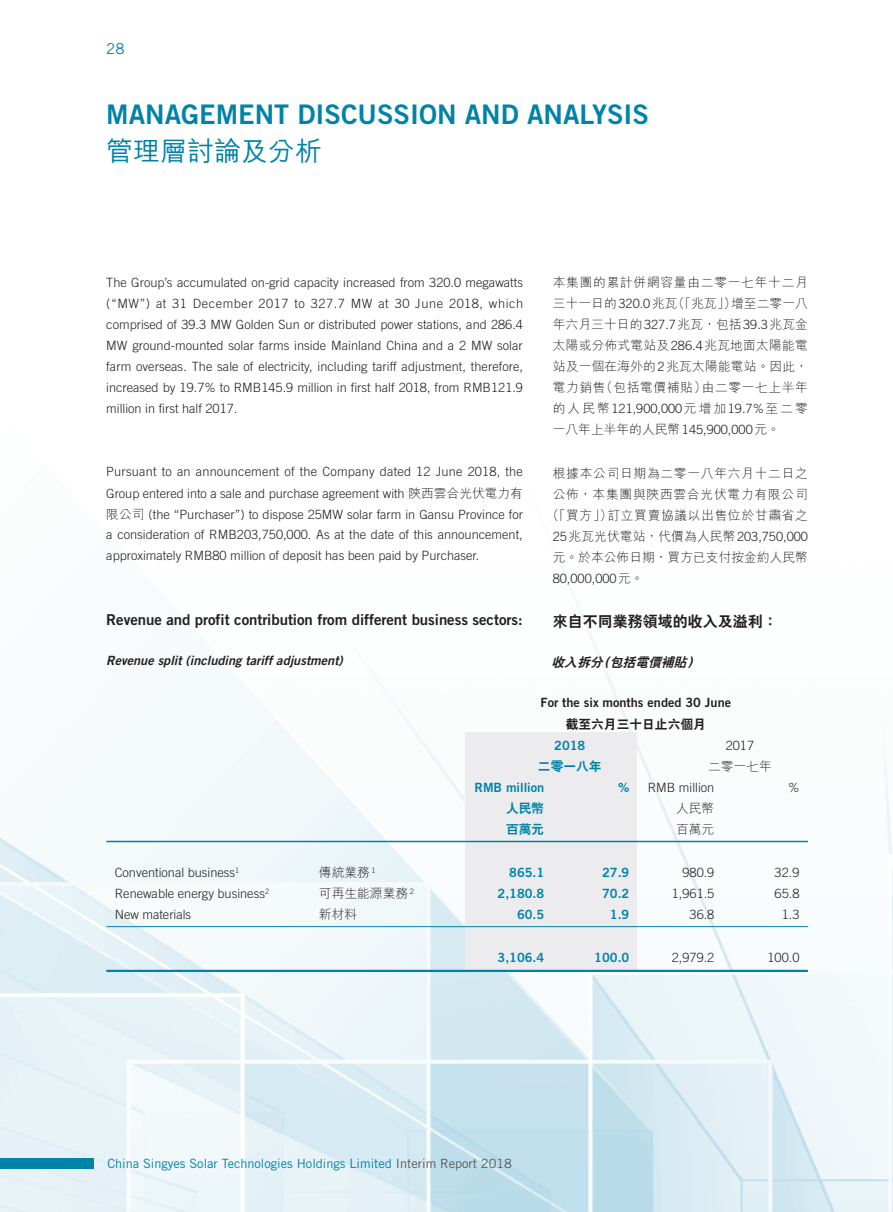
<style>
.page{position:relative;width:893px;height:1212px;background:#fff}
.page>*{position:absolute;margin:0;border:0;box-sizing:border-box;transform-origin:0 0}
.t1{font:27px "Trade Gothic LT Std Bd 2";color:#0083a9}
.t2{font:500 27px "M Hei HK";color:#0083a9}
.Subhead_2{font:15px "Trade Gothic LT Std Bd 2";letter-spacing:-.005em;color:#231f20}
.副標題2{font:800 15px "C Hei 2 HK";color:#231f20}
.t3{font:15px "Trade Gothic LT Std";color:#0083a9}
.Body_Text{font:300 12.75px/21px "Trade Gothic LT Std";color:#231f20;text-align:justify}
.內文{font:300 12.75px/21px "M Hei HK";letter-spacing:.045em;color:#231f20;text-align:justify}
.Table_4_Colume{font:300 12.75px "Trade Gothic LT Std";color:#231f20}
.t4{font:12.75px "Trade Gothic LT Std";color:#0083a9}
.Table_4_Colume-2{font:12.75px "Trade Gothic LT Std Bd 2";color:#0083a9}
.Subhead_3{font:12.75px "Trade Gothic LT Std Bd 2 Obl";color:#231f20}
.內文-2{font:300 12.75px "Trade Gothic LT Std";color:#231f20}
.Table_4_Colume-3{font:300 12.75px "M Hei HK";color:#231f20}
.Table_4_Colume-4{font:12.75px "Trade Gothic LT Std Bd 2";color:#231f20}
.內文-3{font:300 12.75px "M Hei HK";color:#231f20}
.副標題3{font:italic 800 12.75px "C Hei 2 HK";color:#231f20}
.Table_4_Colume-5{font:800 12.75px "C Hei 2 HK";color:#231f20}
.Table_4_Colume-6{font:800 12.75px "C Hei 2 HK";color:#0083a9}
.s1{font-family:"M Hei HK"}
.s2{font-family:"Trade Gothic LT Std"}
.s3{color:#57585a}
</style>
<div class="page">
<img style="left:0;top:602px;width:893px;height:610px">
<div style="left:0;top:1159px;width:94px;height:10px;background:#0083a9"></div>
<div style="left:466px;top:732px;width:171px;height:239px;background:#ececee"></div>
<hr style="left:106px;top:841px;width:702px;height:1px;background:#0083a9">
<hr style="left:106px;top:926px;width:702px;height:1px;background:#0083a9">
<hr style="left:106px;top:970px;width:702px;height:2px;background:#0083a9">
<p class="t3" style="left:106px;top:40px;width:20px">28</p>
<h1 class="t1" style="left:106px;top:98px;width:544px">MANAGEMENT DISCUSSION AND ANALYSIS</h1>
<h1 class="t2" style="left:106px;top:131px;width:217px">管理層討論及分析</h1>
<p class="Body_Text" style="left:106px;top:272px;width:418px">The Group’s accumulated on-grid capacity increased from 320.0 megawatts (“MW”) at 31 December 2017 to 327.7 MW at 30 June 2018, which comprised of 39.3 MW Golden Sun or distributed power stations, and 286.4<br>MW ground-mounted solar farms inside Mainland China and a 2 MW solar farm overseas. The sale of electricity, including tariff adjustment, therefore, increased by 19.7% to RMB145.9 million in first half 2018, from RMB121.9 million in first half 2017.</p>
<p class="Body_Text" style="left:106px;top:461px;width:418px">Pursuant to an announcement of the Company dated 12 June 2018, the Group entered into a sale and purchase agreement with <span class="s1">陝西雲合光伏電力有限公司</span> (the “Purchaser”) to dispose 25MW solar farm in Gansu Province for a consideration of RMB203,750,000. As at the date of this announcement, approximately RMB80 million of deposit has been paid by Purchaser.</p>
<p class="Subhead_2" style="left:106px;top:610px;width:418px">Revenue and profit contribution from different business sectors:</p>
<p class="Subhead_3" style="left:106px;top:653px;width:238px">Revenue split (including tariff adjustment)</p>
<p class="內文" style="left:553px;top:272px;width:257px">本集團的累計併網容量由二零一七年十二月三十一日的<span class="s2">320.0</span>兆瓦（「兆瓦」）增至二零一八年六月三十日的<span class="s2">327.7</span>兆瓦，包括<span class="s2">39.3</span>兆瓦金太陽或分佈式電站及<span class="s2">286.4</span>兆瓦地面太陽能電站及一個在海外的<span class="s2">2</span>兆瓦太陽能電站。因此，電力銷售（包括電價補貼）由二零一七上半年的人民幣<span class="s2">121,900,000</span>元增加<span class="s2">19.7%</span>至二零一八年上半年的人民幣<span class="s2">145,900,000</span>元。</p>
<p class="內文" style="left:553px;top:462px;width:257px">根據本公司日期為二零一八年六月十二日之</p>
<p class="內文" style="left:553px;top:483px;width:257px">公佈，本集團與陝西雲合光伏電力有限公司</p>
<p class="內文" style="left:546px;top:504px;width:263px">（「買方」）訂立買賣協議以出售位於甘肅省之</p>
<p class="內文-2" style="left:553px;top:528px;width:257px">25<span class="s1">兆瓦光伏電站，代價為人民幣</span>203,750,000</p>
<p class="內文-3" style="left:553px;top:550px;width:257px">元。於本公佈日期，買方已支付按金約人民幣</p>
<p class="內文-2" style="left:553px;top:570px;width:92px">80,000,000<span class="s1">元。</span></p>
<p class="副標題2" style="left:553px;top:613px;width:226px">來自不同業務領域的收入及溢利：</p>
<p class="副標題3" style="left:551px;top:655px;width:153px">收入拆分（包括電價補貼）</p>
<p class="Table_4_Colume-4" style="left:541px;top:695px;width:192px">For the six months ended 30 June</p>
<p class="Table_4_Colume-5" style="left:566px;top:718px;width:142px">截至六月三十日止六個月</p>
<p class="Table_4_Colume-2" style="left:554px;top:737px;width:33px">2018</p>
<p class="Table_4_Colume" style="left:726px;top:738px;width:30px">2017</p>
<p class="Table_4_Colume-6" style="left:538px;top:760px;width:65px">二零一八年</p>
<p class="Table_4_Colume-3" style="left:708px;top:760px;width:65px">二零一七年</p>
<p class="Table_4_Colume-2" style="left:474px;top:779px;width:71px">RMB million</p>
<p class="Table_4_Colume-2" style="left:618px;top:779px;width:13px">%</p>
<p class="Table_4_Colume" style="left:648px;top:780px;width:68px">RMB million</p>
<p class="Table_4_Colume" style="left:788px;top:780px;width:13px">%</p>
<p class="Table_4_Colume-6" style="left:506px;top:802px;width:40px">人民幣</p>
<p class="Table_4_Colume-3" style="left:676px;top:802px;width:40px">人民幣</p>
<p class="Table_4_Colume-6" style="left:506px;top:823px;width:40px">百萬元</p>
<p class="Table_4_Colume-3" style="left:676px;top:823px;width:40px">百萬元</p>
<p class="Table_4_Colume" style="left:115px;top:865px;width:126px">Conventional business<sup>1</sup></p>
<p class="Table_4_Colume-3" style="left:319px;top:866px;width:58px">傳統業務 <sup>1</sup></p>
<p class="Table_4_Colume-2" style="left:509px;top:865px;width:37px">865.1</p>
<p class="Table_4_Colume-2" style="left:602px;top:865px;width:29px">27.9</p>
<p class="Table_4_Colume" style="left:682px;top:865px;width:33px">980.9</p>
<p class="Table_4_Colume" style="left:775px;top:865px;width:26px">32.9</p>
<p class="Table_4_Colume" style="left:115px;top:886px;width:156px">Renewable energy business<sup>2</sup></p>
<p class="Table_4_Colume-3" style="left:319px;top:887px;width:96px">可再生能源業務 <sup>2</sup></p>
<p class="Table_4_Colume-2" style="left:498px;top:886px;width:48px">2,180.8</p>
<p class="Table_4_Colume-2" style="left:602px;top:886px;width:29px">70.2</p>
<p class="Table_4_Colume" style="left:672px;top:886px;width:44px">1,961.5</p>
<p class="Table_4_Colume" style="left:775px;top:886px;width:26px">65.8</p>
<p class="Table_4_Colume" style="left:115px;top:907px;width:78px">New materials</p>
<p class="Table_4_Colume-3" style="left:319px;top:908px;width:40px">新材料</p>
<p class="Table_4_Colume-2" style="left:517px;top:907px;width:29px">60.5</p>
<p class="Table_4_Colume-2" style="left:610px;top:907px;width:21px">1.9</p>
<p class="Table_4_Colume" style="left:690px;top:907px;width:26px">36.8</p>
<p class="Table_4_Colume" style="left:782px;top:907px;width:19px">1.3</p>
<p class="Table_4_Colume-2" style="left:498px;top:950px;width:48px">3,106.4</p>
<p class="Table_4_Colume-2" style="left:594px;top:950px;width:37px">100.0</p>
<p class="Table_4_Colume" style="left:672px;top:950px;width:44px">2,979.2</p>
<p class="Table_4_Colume" style="left:767px;top:950px;width:33px">100.0</p>
<p class="t4" style="left:107px;top:1156px;width:406px">China Singyes Solar Technologies Holdings Limited <span class="s3">Interim Report 2018</span></p>
</div>
